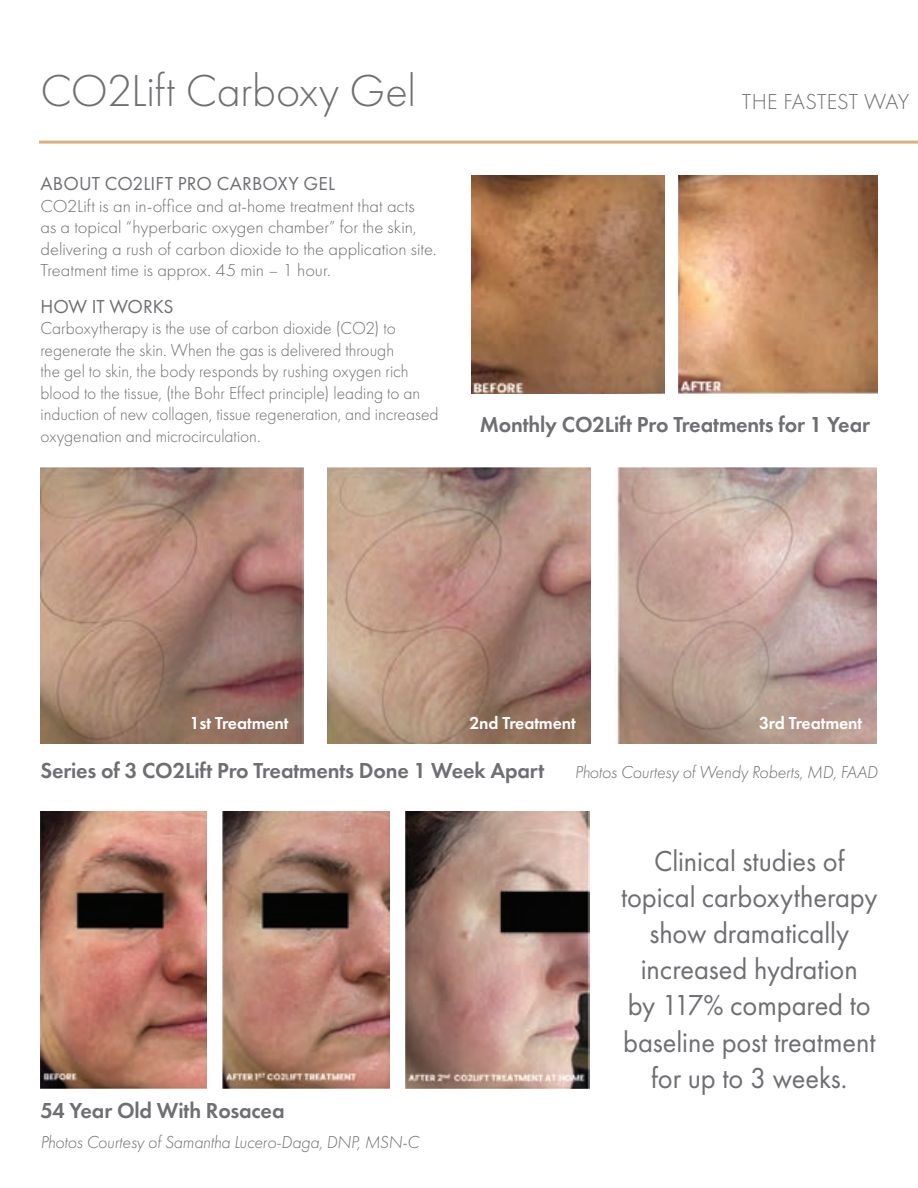
<style>
.page{position:relative;width:918px;height:1188px;background:#fff}
.page>*{position:absolute;margin:0;border:0;box-sizing:border-box;transform-origin:0 0}
.t1{font:300 46.5px "Futura PT";letter-spacing:-.005em;color:#6e6e73}
.t2{font:30px/36.2px "Futura PT";letter-spacing:-.005em;color:#6e6e73;text-align:center;scale:.95 1}
.Photo_Subhead{font:600 22.5px "Futura PT";letter-spacing:-.01em;color:#6e6e73}
.Header_Fastest_Way{font:300 22.5px "Futura PT";letter-spacing:.005em;color:#6e6e73}
.t3{font:19.5px "Futura PT";letter-spacing:.005em;color:#6e6e73}
.t4{font:300 18px/21.5px "Futura PT";color:#6e6e73}
.Photo_Subhead-2{font:italic 300 18px "Futura PT";letter-spacing:-.01em;color:#6e6e73}
.Photo_Subhead-3{font:600 18px "Futura PT";letter-spacing:-.01em;color:#fff}
</style>
<div class="page">
<hr style="left:39px;top:141px;width:879px;height:3px;background:#d8b17f">
<img style="left:40px;top:812px;width:167px;height:276px">
<img style="left:223px;top:812px;width:166px;height:276px">
<img style="left:405px;top:812px;width:184px;height:276px">
<img style="left:41px;top:468px;width:262px;height:276px">
<img style="left:327px;top:468px;width:263px;height:276px">
<img style="left:614px;top:468px;width:263px;height:276px">
<img style="left:472px;top:175px;width:406px;height:218px">
<div style="left:666px;top:161px;width:12px;height:245px;background:#fff"></div>
<p class="t1" style="left:40px;top:64px;width:377px">CO2Lift Carboxy Gel</p>
<p class="t3" style="left:41px;top:172px;width:296px">ABOUT CO2LIFT PRO CARBOXY GEL</p>
<p class="t4" style="left:40px;top:195px;width:398px">CO2Lift is an in-office and at-home treatment that acts<br>as a topical “hyperbaric oxygen chamber” for the skin, delivering a rush of carbon dioxide to the application site.<br>Treatment time is approx. 45 min – 1 hour.</p>
<p class="t3" style="left:40px;top:295px;width:135px">HOW IT WORKS</p>
<p class="t4" style="left:40px;top:318px;width:399px">Carboxytherapy is the use of carbon dioxide (CO2) to regenerate the skin. When the gas is delivered through<br>the gel to skin, the body responds by rushing oxygen rich blood to the tissue, (the Bohr Effect principle) leading to an induction of new collagen, tissue regeneration, and increased oxygenation and microcirculation.</p>
<p class="Header_Fastest_Way" style="left:742px;top:89px;width:169px">THE FASTEST WAY</p>
<p class="Photo_Subhead" style="left:480px;top:411px;width:392px">Monthly CO2Lift Pro Treatments for 1 Year</p>
<p class="Photo_Subhead-3" style="left:469px;top:711px;width:108px">2nd Treatment</p>
<p class="Photo_Subhead-3" style="left:759px;top:711px;width:105px">3rd Treatment</p>
<p class="Photo_Subhead-3" style="left:190px;top:711px;width:100px">1st Treatment</p>
<p class="Photo_Subhead" style="left:40px;top:757px;width:505px">Series of 3 CO2Lift Pro Treatments Done 1 Week Apart</p>
<p class="Photo_Subhead-2" style="left:575px;top:762px;width:304px">Photos Courtesy of Wendy Roberts, MD, FAAD</p>
<p class="Photo_Subhead" style="left:40px;top:1096px;width:246px">54 Year Old With Rosacea</p>
<p class="Photo_Subhead-2" style="left:40px;top:1131px;width:380px">Photos Courtesy of Samantha Lucero-Daga, DNP, MSN-C</p>
<p class="t2" style="left:621px;top:843px;width:271px">Clinical studies of topical carboxytherapy show dramatically increased hydration<br>by 117% compared to baseline post treatment for up to 3 weeks.</p>
</div>
